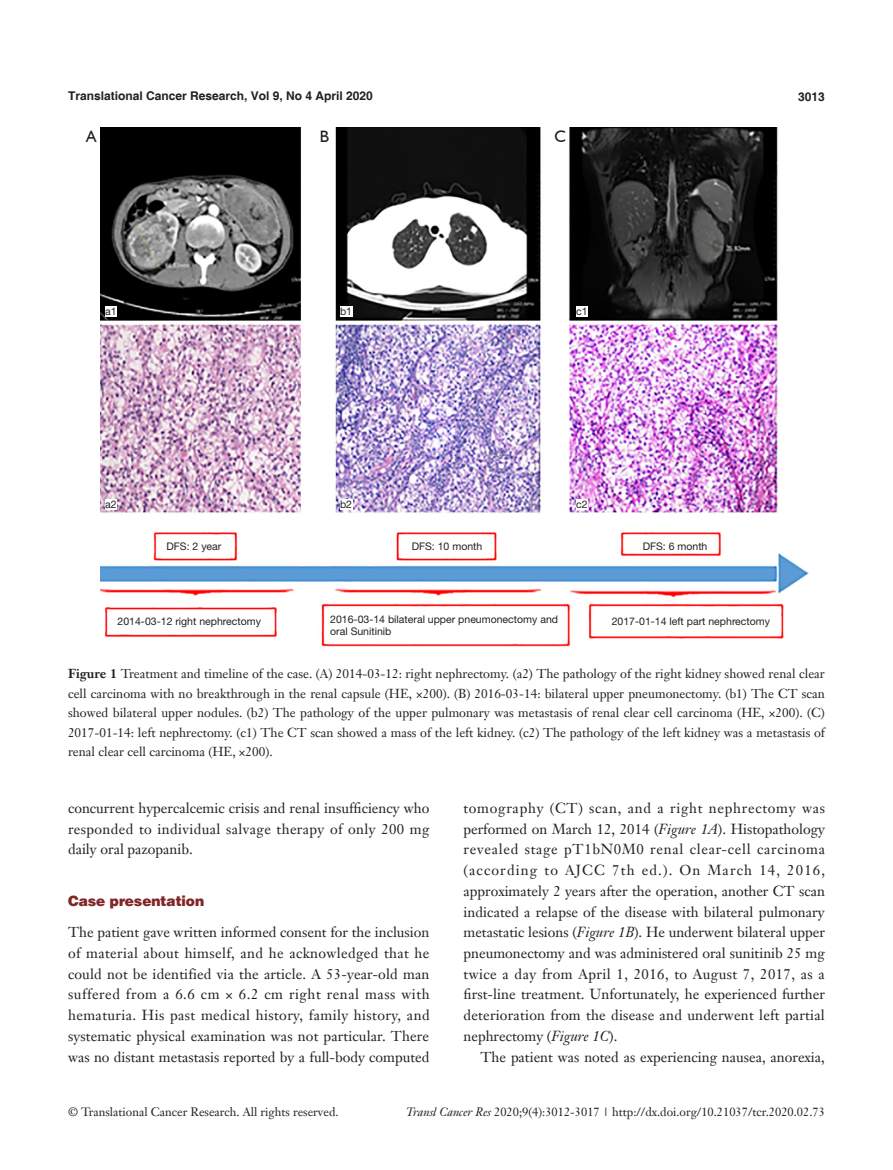
<style>
.page{position:relative;width:893px;height:1170px;background:#fff}
.page>*{position:absolute;margin:0;border:0;box-sizing:border-box;transform-origin:0 0}
.t1{font:16.5px "Humanist 521 BT";color:#231f20}
.t2{font:14.25px/20.7px "Janson Text LT";color:#231f20;text-align:justify}
.t3{font:900 14.25px "Helvetica";color:#812627}
.t4{font:12.75px/19.5px "Janson Text LT";color:#231f20;text-align:justify}
.t5{font:12px "Janson Text LT";color:#231f20}
.t6{font:700 12px "Helvetica";color:#231f20}
.t7{font:10.5px/12px "Helvetica Neue LT Pro";color:#231f20}
.s1{font-weight:700}
.s2{font-style:italic}
</style>
<div class="page">
<img style="left:100px;top:128px;width:709px;height:519px">
<div style="left:105px;top:306px;width:12px;height:11px;background:#fff"></div>
<div style="left:340px;top:306px;width:13px;height:11px;background:#fff"></div>
<div style="left:576px;top:306px;width:11px;height:11px;background:#fff"></div>
<div style="left:105px;top:499px;width:12px;height:11px;background:#fff"></div>
<div style="left:340px;top:499px;width:13px;height:11px;background:#fff"></div>
<div style="left:576px;top:499px;width:11px;height:11px;background:#fff"></div>
<div style="left:316px;top:128px;width:17px;height:17px;background:#fff"></div>
<div style="left:552px;top:128px;width:17px;height:17px;background:#fff"></div>
<div style="left:100px;top:514px;width:710px;height:13px;background:#fff"></div>
<p class="t6" style="left:68px;top:88px;width:306px">Translational Cancer Research, Vol 9, No 4 April 2020</p>
<p class="t6" style="left:798px;top:89px;width:28px">3013</p>
<p class="t1" style="left:86px;top:126px;width:12px">A</p>
<p class="t1" style="left:320px;top:126px;width:11px">B</p>
<p class="t1" style="left:555px;top:126px;width:13px">C</p>
<p class="t7" style="left:105px;top:305px;width:13px">a1</p>
<p class="t7" style="left:340px;top:305px;width:14px">b1</p>
<p class="t7" style="left:576px;top:305px;width:13px">c1</p>
<p class="t7" style="left:105px;top:498px;width:13px">a2</p>
<p class="t7" style="left:340px;top:498px;width:14px">b2</p>
<p class="t7" style="left:576px;top:498px;width:13px">c2</p>
<p class="t7" style="left:167px;top:539px;width:56px">DFS: 2 year</p>
<p class="t7" style="left:412px;top:539px;width:72px">DFS: 10 month</p>
<p class="t7" style="left:643px;top:539px;width:66px">DFS: 6 month</p>
<p class="t7" style="left:118px;top:615px;width:145px">2014-03-12 right nephrectomy</p>
<p class="t7" style="left:330px;top:612px;width:229px">2016-03-14 bilateral upper pneumonectomy and oral Sunitinib</p>
<p class="t7" style="left:612px;top:615px;width:160px">2017-01-14 left part nephrectomy</p>
<p class="t4" style="left:68px;top:664px;width:758px"><span class="s1">Figure 1</span> Treatment and timeline of the case. (A) 2014-03-12: right nephrectomy. (a2) The pathology of the right kidney showed renal clear cell carcinoma with no breakthrough in the renal capsule (HE, ×200). (B) 2016-03-14: bilateral upper pneumonectomy. (b1) The CT scan showed bilateral upper nodules. (b2) The pathology of the upper pulmonary was metastasis of renal clear cell carcinoma (HE, ×200). (C)<br>2017-01-14: left nephrectomy. (c1) The CT scan showed a mass of the left kidney. (c2) The pathology of the left kidney was a metastasis of renal clear cell carcinoma (HE, ×200).</p>
<p class="t2" style="left:68px;top:797px;width:363px">concurrent hypercalcemic crisis and renal insufficiency who responded to individual salvage therapy of only 200 mg daily oral pazopanib.</p>
<p class="t3" style="left:68px;top:891px;width:138px">Case presentation</p>
<p class="t2" style="left:68px;top:921px;width:363px">The patient gave written informed consent for the inclusion of material about himself, and he acknowledged that he could not be identified via the article. A 53-year-old man suffered from a 6.6 cm × 6.2 cm right renal mass with hematuria. His past medical history, family history, and systematic physical examination was not particular. There was no distant metastasis reported by a full-body computed</p>
<p class="t2" style="left:463px;top:797px;width:363px">tomography (CT) scan, and a right nephrectomy was performed on March 12, 2014 (<span class="s2">Figure 1A</span>). Histopathology revealed stage pT1bN0M0 renal clear-cell carcinoma (according to AJCC 7th ed.). On March 14, 2016, approximately 2 years after the operation, another CT scan indicated a relapse of the disease with bilateral pulmonary metastatic lesions (<span class="s2">Figure 1B</span>). He underwent bilateral upper pneumonectomy and was administered oral sunitinib 25 mg twice a day from April 1, 2016, to August 7, 2017, as a first-line treatment. Unfortunately, he experienced further deterioration from the disease and underwent left partial nephrectomy (<span class="s2">Figure 1C</span>).</p>
<p class="t2" style="left:480px;top:1046px;width:346px">The patient was noted as experiencing nausea, anorexia,</p>
<p class="t5" style="left:68px;top:1104px;width:272px">© Translational Cancer Research. All rights reserved.</p>
<p class="t5" style="left:406px;top:1104px;width:420px"><span class="s2">Transl Cancer Res</span> 2020;9(4):3012-3017 | http://dx.doi.org/10.21037/tcr.2020.02.73</p>
</div>
